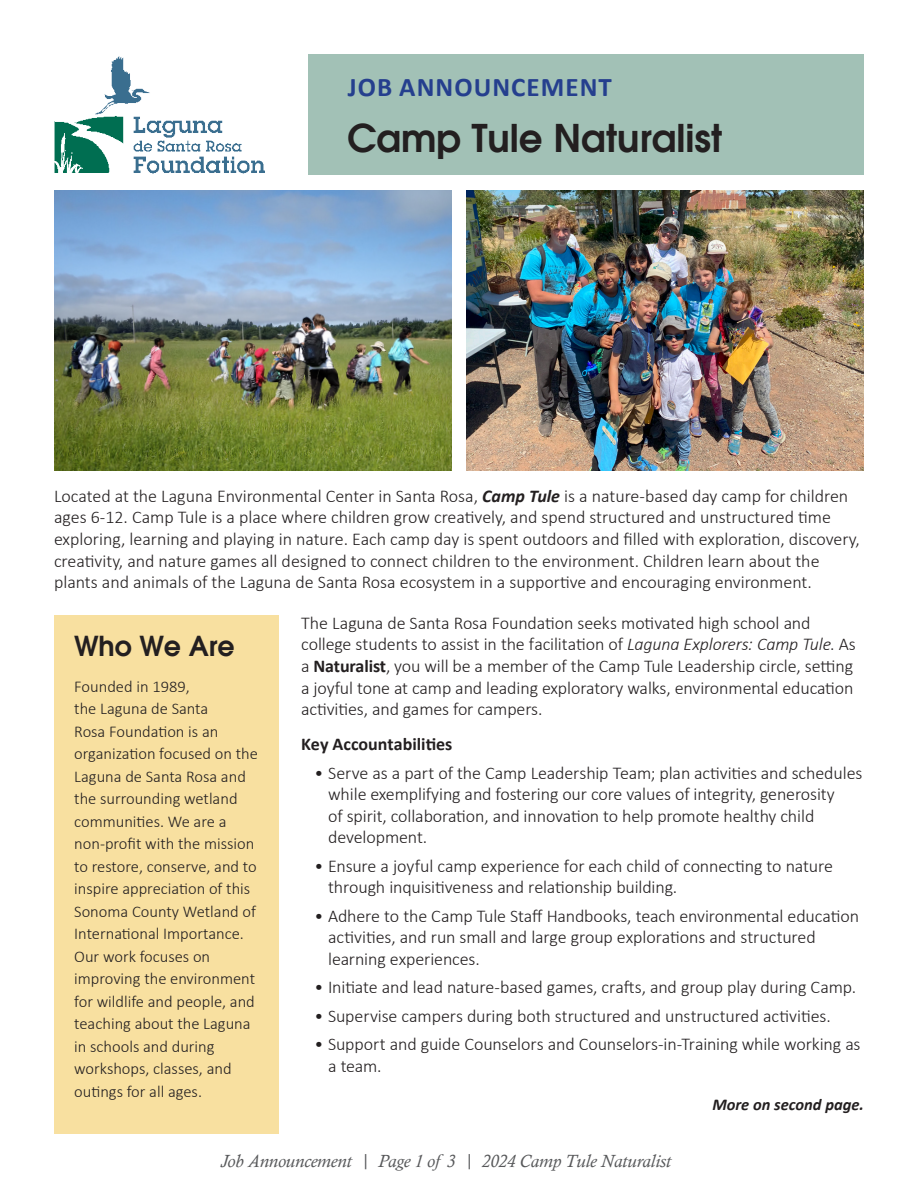
<style>
.page{position:relative;width:918px;height:1188px;background:#fff}
.page>*{position:absolute;margin:0;border:0;box-sizing:border-box;transform-origin:0 0}
.t1{font:600 37.5px "Avant Garde";color:#231f20}
.t2{font:700 27px "Calibri";letter-spacing:.04em;color:#253f8e}
.t3{font:600 27px "Avant Garde";color:#231f20}
.t4{font:300 18px/21.6px "Calibri";letter-spacing:-.005em;color:#231f20}
.t5{font:italic 18px "Calisto";color:#57585a}
.t6{font:700 18px "Calibri";color:#231f20}
.t7{font:300 16.5px/22.5px "Calibri";color:#231f20}
.t8{font:italic 700 16.5px "Calibri";color:#231f20}
.s1{font-weight:700;font-style:italic}
.s2{font-style:italic}
.s3{font-weight:700}
</style>
<div class="page">
<div style="left:309px;top:54px;width:555px;height:121px;background:#a2c1b6"></div>
<img style="left:54px;top:56px;width:211px;height:118px">
<img style="left:54px;top:191px;width:397px;height:280px">
<img style="left:467px;top:191px;width:397px;height:280px">
<div style="left:54px;top:615px;width:225px;height:519px;background:#f8e0a0"></div>
<p class="t2" style="left:348px;top:68px;width:266px">JOB ANNOUNCEMENT</p>
<p class="t1" style="left:347px;top:114px;width:376px">Camp Tule Naturalist</p>
<p class="t4" style="left:54px;top:485px;width:807px">Located at the Laguna Environmental Center in Santa Rosa, <span class="s1">Camp Tule</span> is a nature-based day camp for children ages 6-12. Camp Tule is a place where children grow creatively, and spend structured and unstructured time exploring, learning and playing in nature. Each camp day is spent outdoors and filled with exploration, discovery, creativity, and nature games all designed to connect children to the environment. Children learn about the plants and animals of the Laguna de Santa Rosa ecosystem in a supportive and encouraging environment.</p>
<p class="t3" style="left:74px;top:628px;width:162px">Who We Are</p>
<p class="t7" style="left:74px;top:675px;width:185px">Founded in 1989,<br>the Laguna de Santa<br>Rosa Foundation is an organization focused on the<br>Laguna de Santa Rosa and the surrounding wetland communities. We are a non-profit with the mission to restore, conserve, and to inspire appreciation of this<br>Sonoma County Wetland of<br>International Importance.<br>Our work focuses on improving the environment for wildlife and people, and teaching about the Laguna in schools and during workshops, classes, and outings for all ages.</p>
<p class="t4" style="left:301px;top:612px;width:556px">The Laguna de Santa Rosa Foundation seeks motivated high school and college students to assist in the facilitation of <span class="s2">Laguna Explorers: Camp Tule</span>. As a <span class="s3">Naturalist</span>, you will be a member of the Camp Tule Leadership circle, setting a joyful tone at camp and leading exploratory walks, environmental education activities, and games for campers.</p>
<p class="t6" style="left:301px;top:732px;width:153px">Key Accountabilities</p>
<p class="t4" style="left:328px;top:762px;width:536px;text-indent:-14px">• Serve as a part of the Camp Leadership Team; plan activities and schedules while exemplifying and fostering our core values of integrity, generosity<br>of spirit, collaboration, and innovation to help promote healthy child development.</p>
<p class="t4" style="left:328px;top:855px;width:506px;text-indent:-14px">• Ensure a joyful camp experience for each child of connecting to nature through inquisitiveness and relationship building.</p>
<p class="t4" style="left:328px;top:905px;width:533px;text-indent:-14px">• Adhere to the Camp Tule Staff Handbooks, teach environmental education activities, and run small and large group explorations and structured learning experiences.</p>
<p class="t4" style="left:315px;top:976px;width:543px">• Initiate and lead nature-based games, crafts, and group play during Camp.</p>
<p class="t4" style="left:315px;top:1005px;width:518px">• Supervise campers during both structured and unstructured activities.</p>
<p class="t4" style="left:328px;top:1033px;width:534px;text-indent:-14px">• Support and guide Counselors and Counselors-in-Training while working as a team.</p>
<p class="t8" style="left:712px;top:1093px;width:153px">More on second page.</p>
<p class="t5" style="left:220px;top:1151px;width:452px">Job Announcement | Page 1 of 3 | 2024 Camp Tule Naturalist</p>
</div>
